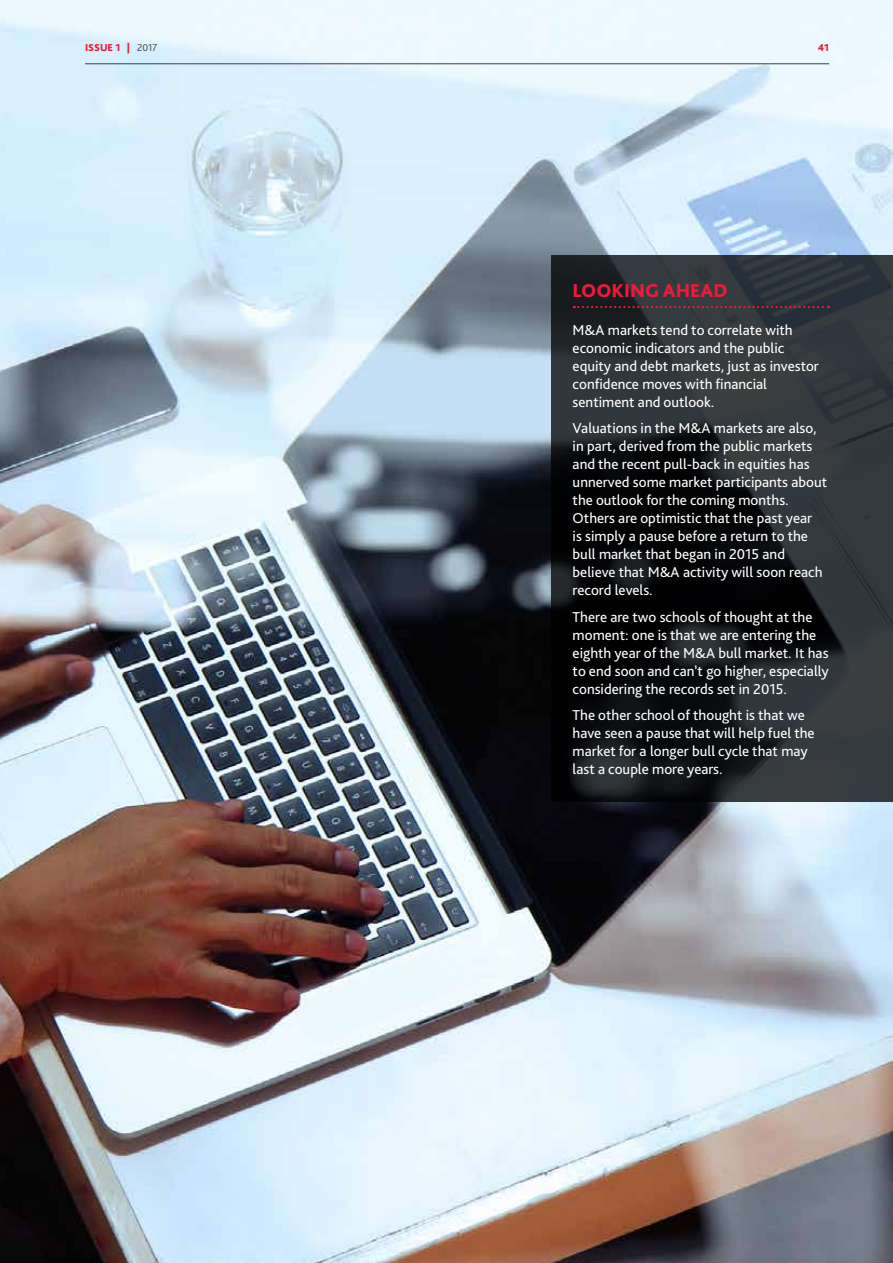
<style>
.page{position:relative;width:893px;height:1263px;background:#fff}
.page>*{position:absolute;margin:0;border:0;box-sizing:border-box;transform-origin:0 0}
.t1{font:800 19.5px "Bliss Pro";color:#ed1a3b}
.t2{font:15px/18px "Bliss Pro";color:#fff}
.t3{font:800 10.5px "Bliss Pro";color:#ed1a3b}
.s1{font-weight:300;color:#404040}
</style>
<div class="page">
<img style="left:0;top:0;width:893px;height:1263px">
<svg style="left:551px;top:255px;width:342px;height:547px;background:#202427"></svg>
<svg style="left:574px;top:306px;width:255px;height:2px"></svg>
<hr style="left:85px;top:63px;width:744px;height:1px;background:#404040">
<p class="t3" style="left:85px;top:40px;width:74px">ISSUE 1 | <span class="s1">2017</span></p>
<p class="t3" style="left:818px;top:40px;width:13px">41</p>
<h1 class="t1" style="left:573px;top:279px;width:156px">LOOKING AHEAD</h1>
<p class="t2" style="left:573px;top:320px;width:248px">M&amp;A markets tend to correlate with economic indicators and the public equity and debt markets, just as investor confidence moves with financial sentiment and outlook.</p>
<p class="t2" style="left:573px;top:419px;width:256px">Valuations in the M&amp;A markets are also, in part, derived from the public markets and the recent pull-back in equities has unnerved some market participants about the outlook for the coming months.<br>Others are optimistic that the past year<br>is simply a pause before a return to the bull market that began in 2015 and believe that M&amp;A activity will soon reach record levels.</p>
<p class="t2" style="left:573px;top:607px;width:258px">There are two schools of thought at the moment: one is that we are entering the eighth year of the M&amp;A bull market. It has to end soon and can’t go higher, especially considering the records set in 2015.</p>
<p class="t2" style="left:573px;top:706px;width:244px">The other school of thought is that we have seen a pause that will help fuel the market for a longer bull cycle that may last a couple more years.</p>
</div>
